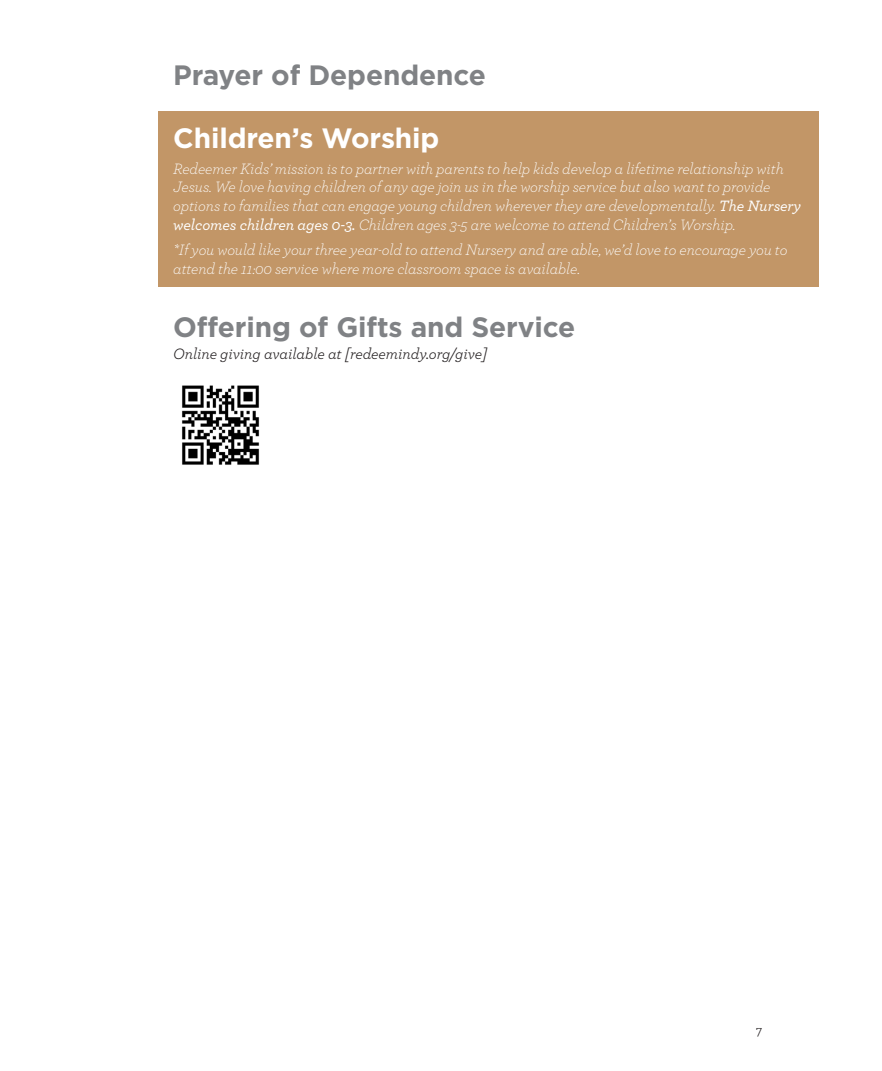
<style>
.page{position:relative;width:882px;height:1071px;background:#fff}
.page>*{position:absolute;margin:0;border:0;box-sizing:border-box;transform-origin:0 0}
._1_HEAD{font:700 28px "Gotham";letter-spacing:-.005em;color:#808285}
._1_HEAD-2{font:700 28px "Gotham";letter-spacing:-.005em;color:#fff}
._2_SUB-HEAD{font:italic 300 15.75px/18.9px "Archer";letter-spacing:-.005em;color:#fff}
._2_SUB-HEAD-2{font:italic 15.75px "Archer";letter-spacing:-.005em;color:#231f20}
.t1{font:14px "Archer";color:#231f20}
.s1{font-weight:500}
</style>
<div class="page">
<div style="left:158px;top:111px;width:661px;height:176px;background:#c29667"></div>
<img style="left:182px;top:385px;width:78px;height:80px">
<p class="_1_HEAD" style="left:173px;top:57px;width:314px">Prayer of Dependence</p>
<p class="_1_HEAD-2" style="left:173px;top:120px;width:268px">Children’s Worship</p>
<p class="_2_SUB-HEAD" style="left:173px;top:158px;width:629px">Redeemer Kids’ mission is to partner with parents to help kids develop a lifetime relationship with Jesus. We love having children of any age join us in the worship service but also want to provide options to families that can engage young children wherever they are developmentally. <span class="s1">The Nursery welcomes children ages 0-3.</span> Children ages 3-5 are welcome to attend Children’s Worship.</p>
<p class="_2_SUB-HEAD" style="left:173px;top:240px;width:616px">*If you would like your three year-old to attend Nursery and are able, we’d love to encourage you to attend the 11:00 service where more classroom space is available.</p>
<p class="_1_HEAD" style="left:173px;top:309px;width:404px">Offering of Gifts and Service</p>
<p class="_2_SUB-HEAD-2" style="left:173px;top:343px;width:316px">Online giving available at [redeemindy.org/give]</p>
<p class="t1" style="left:756px;top:1021px;width:8px">7</p>
</div>
